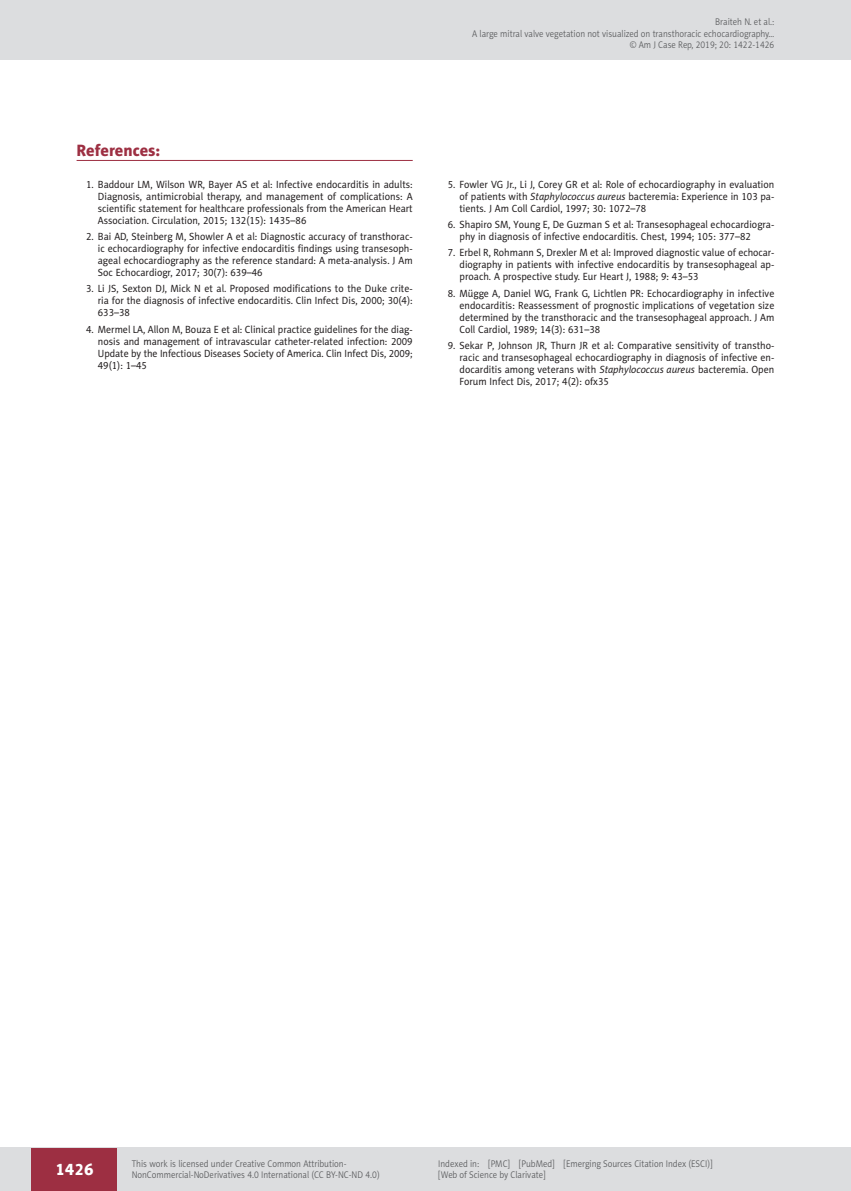
<style>
.page{position:relative;width:851px;height:1191px;background:#fff}
.page>*{position:absolute;margin:0;border:0;box-sizing:border-box;transform-origin:0 0}
.AJCR_Referencje_Tytu{font:16.5px "Naomi Sans EFN Heavy";color:#9d2f42}
.t1{font:16.5px "Naomi Sans EFN Heavy";color:#fff}
.AJCR_Referencje_punk{font:10.5px/12px "Naomi Sans EFN";color:#231f20;text-align:justify;scale:.95 1}
.AJCR_Referencje_punk-2{font:10.5px/12px "Naomi Sans EFN";color:#231f20;text-align:justify;scale:.94 1}
.t2{font:9.75px/11.2px "Naomi Sans EFN Light";color:#57585a;scale:.9 1}
.s1{font-style:italic}
</style>
<div class="page">
<hr style="left:77px;top:160px;width:335px;height:1px;background:#9d2f42">
<div style="left:0;top:1148px;width:850px;height:43px;background:#dcdddf"></div>
<div style="left:32px;top:1147px;width:85px;height:43px;background:#9d2f42"></div>
<div style="left:0;top:0;width:850px;height:60px;background:#dcdddf"></div>
<p class="t2" style="left:472px;top:16px;width:337px;text-align:right">Braiteh N. et al.:<br>A large mitral valve vegetation not visualized on transthoracic echocardiography… © Am J Case Rep, 2019; 20: 1422-1426</p>
<p class="AJCR_Referencje_Tytu" style="left:77px;top:140px;width:85px">References:</p>
<p class="AJCR_Referencje_punk" style="left:98px;top:178px;width:333px;text-indent:-12px">1. Baddour LM, Wilson WR, Bayer AS et al: Infective endocarditis in adults:<br>Diagnosis, antimicrobial therapy, and management of complications: A scientific statement for healthcare professionals from the American Heart Association. Circulation, 2015; 132(15): 1435–86</p>
<p class="AJCR_Referencje_punk" style="left:98px;top:231px;width:333px;text-indent:-12px">2. Bai AD, Steinberg M, Showler A et al: Diagnostic accuracy of transthorac&shy;ic echocardiography for infective endocarditis findings using transesoph&shy;ageal echocardiography as the reference standard: A meta-analysis. J Am Soc Echocardiogr, 2017; 30(7): 639–46</p>
<p class="AJCR_Referencje_punk" style="left:98px;top:283px;width:333px;text-indent:-12px">3. Li JS, Sexton DJ, Mick N et al. Proposed modifications to the Duke crite&shy;ria for the diagnosis of infective endocarditis. Clin Infect Dis, 2000; 30(4):<br>633–38</p>
<p class="AJCR_Referencje_punk" style="left:98px;top:323px;width:333px;text-indent:-12px">4. Mermel LA, Allon M, Bouza E et al: Clinical practice guidelines for the diag&shy;nosis and management of intravascular catheter-related infection: 2009<br>Update by the Infectious Diseases Society of America. Clin Infect Dis, 2009; 49(1): 1–45</p>
<p class="AJCR_Referencje_punk" style="left:459px;top:178px;width:333px;text-indent:-12px">5. Fowler VG Jr., Li J, Corey GR et al: Role of echocardiography in evaluation of patients with <span class="s1">Staphylococcus aureus</span> bacteremia: Experience in 103 pa&shy;tients. J Am Coll Cardiol, 1997; 30: 1072–78</p>
<p class="AJCR_Referencje_punk" style="left:459px;top:219px;width:333px;text-indent:-12px">6. Shapiro SM, Young E, De Guzman S et al: Transesophageal echocardiogra&shy;phy in diagnosis of infective endocarditis. Chest, 1994; 105: 377–82</p>
<p class="AJCR_Referencje_punk-2" style="left:459px;top:247px;width:336px;text-indent:-12px">7. Erbel R, Rohmann S, Drexler M et al: Improved diagnostic value of echocar&shy;diography in patients with infective endocarditis by transesophageal ap&shy;proach. A prospective study. Eur Heart J, 1988; 9: 43–53</p>
<p class="AJCR_Referencje_punk" style="left:459px;top:287px;width:333px;text-indent:-12px">8. Mügge A, Daniel WG, Frank G, Lichtlen PR: Echocardiography in infective endocarditis: Reassessment of prognostic implications of vegetation size determined by the transthoracic and the transesophageal approach. J Am Coll Cardiol, 1989; 14(3): 631–38</p>
<p class="AJCR_Referencje_punk" style="left:459px;top:339px;width:333px;text-indent:-12px">9. Sekar P, Johnson JR, Thurn JR et al: Comparative sensitivity of transtho&shy;racic and transesophageal echocardiography in diagnosis of infective en&shy;docarditis among veterans with <span class="s1">Staphylococcus aureus</span> bacteremia. Open Forum Infect Dis, 2017; 4(2): ofx35</p>
<h1 class="t1" style="left:55px;top:1159px;width:40px">1426</h1>
<p class="t2" style="left:132px;top:1158px;width:277px">This work is licensed under Creative Common Attribution-<br>NonCommercial-NoDerivatives 4.0 International (CC BY-NC-ND 4.0)</p>
<p class="t2" style="left:438px;top:1158px;width:306px">Indexed in: [PMC] [PubMed] [Emerging Sources Citation Index (ESCI)] [Web of Science by Clarivate]</p>
</div>
